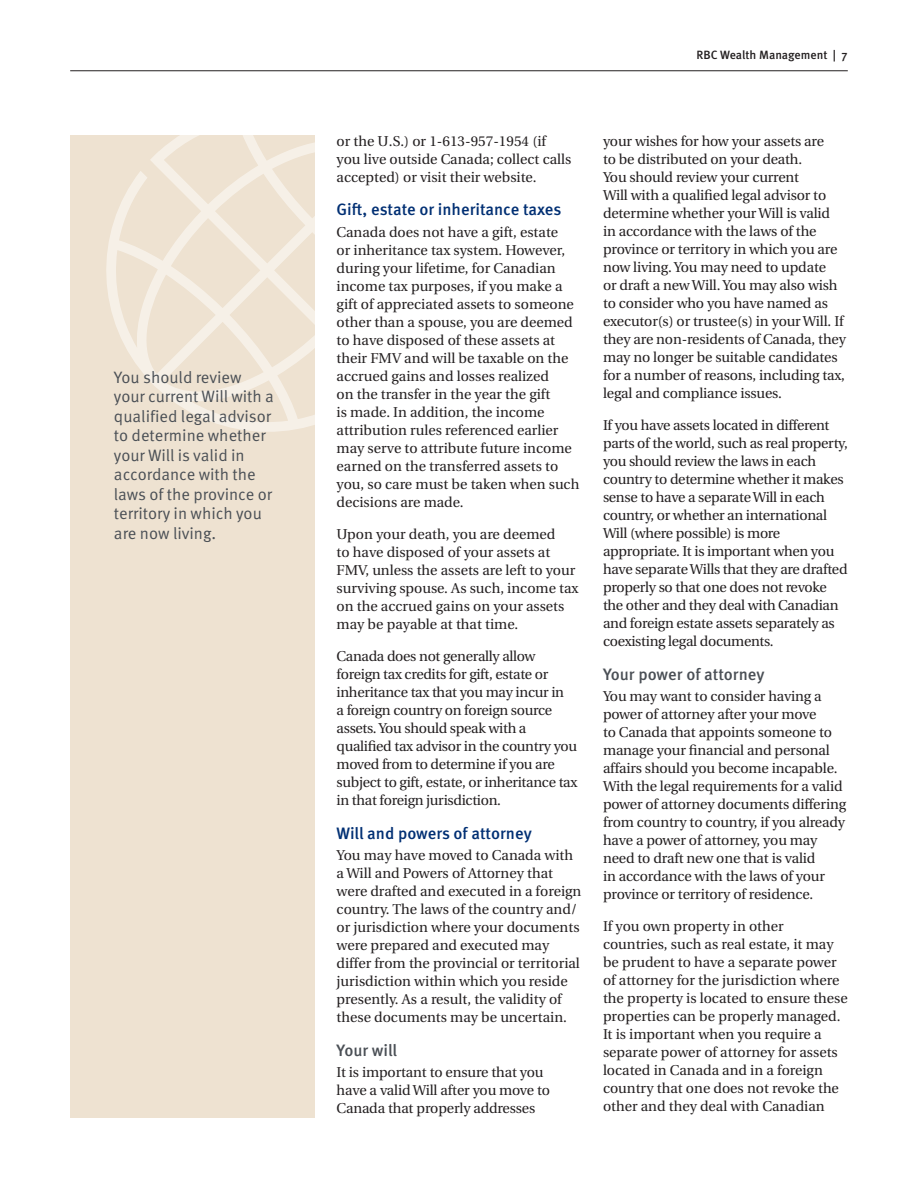
<style>
.page{position:relative;width:918px;height:1188px;background:#fff}
.page>*{position:absolute;margin:0;border:0;box-sizing:border-box;transform-origin:0 0}
._8b_-_callout_grey{font:16.5px/19.5px "Meta OT Norm";color:#4a4f55}
._4-Text_Headline{font:500 16.5px "Meta OT";color:#002f73}
._4-Text_Headline-2{font:500 16.5px "Meta OT";color:#4a4f55}
._5-Body_Copy{font:14.25px/18px "Utopia";letter-spacing:-.01em;color:#231f20}
.t1{font:500 12px "Meta OT";color:#231f20}
</style>
<div class="page">
<hr style="left:70px;top:71px;width:778px;height:1px;background:#231f20">
<div style="left:70px;top:135px;width:245px;height:983px;background:#eee2d1"></div>
<svg style="left:106px;top:135px;width:209px;height:297px"></svg>
<p class="_8b_-_callout_grey" style="left:114px;top:367px;width:161px">You should review your current Will with a qualified legal advisor to determine whether your Will is valid in accordance with the laws of the province or territory in which you are now living.</p>
<p class="t1" style="left:696px;top:47px;width:153px">RBC Wealth Management | 7</p>
<p class="_5-Body_Copy" style="left:337px;top:132px;width:236px">or the U.S.) or 1-613-957-1954 (if you live outside Canada; collect calls accepted) or visit their website.</p>
<p class="_4-Text_Headline" style="left:337px;top:199px;width:226px">Gift, estate or inheritance taxes</p>
<p class="_5-Body_Copy" style="left:337px;top:223px;width:244px">Canada does not have a gift, estate<br>or inheritance tax system. However, during your lifetime, for Canadian income tax purposes, if you make a gift of appreciated assets to someone other than a spouse, you are deemed to have disposed of these assets at their FMV and will be taxable on the accrued gains and losses realized<br>on the transfer in the year the gift<br>is made. In addition, the income attribution rules referenced earlier may serve to attribute future income earned on the transferred assets to you, so care must be taken when such decisions are made.</p>
<p class="_5-Body_Copy" style="left:337px;top:525px;width:243px">Upon your death, you are deemed<br>to have disposed of your assets at FMV, unless the assets are left to your surviving spouse. As such, income tax on the accrued gains on your assets may be payable at that time.</p>
<p class="_5-Body_Copy" style="left:337px;top:648px;width:242px">Canada does not generally allow foreign tax credits for gift, estate or inheritance tax that you may incur in<br>a foreign country on foreign source assets. You should speak with a qualified tax advisor in the country you moved from to determine if you are subject to gift, estate, or inheritance tax in that foreign jurisdiction.</p>
<p class="_4-Text_Headline" style="left:337px;top:823px;width:197px">Will and powers of attorney</p>
<p class="_5-Body_Copy" style="left:337px;top:847px;width:246px">You may have moved to Canada with a Will and Powers of Attorney that were drafted and executed in a foreign country. The laws of the country and/ or jurisdiction where your documents were prepared and executed may differ from the provincial or territorial jurisdiction within which you reside presently. As a result, the validity of these documents may be uncertain.</p>
<p class="_4-Text_Headline-2" style="left:337px;top:1040px;width:62px">Your will</p>
<p class="_5-Body_Copy" style="left:337px;top:1064px;width:215px">It is important to ensure that you have a valid Will after you move to<br>Canada that properly addresses</p>
<p class="_5-Body_Copy" style="left:603px;top:132px;width:244px">your wishes for how your assets are<br>to be distributed on your death.<br>You should review your current<br>Will with a qualified legal advisor to determine whether your Will is valid in accordance with the laws of the province or territory in which you are now living. You may need to update<br>or draft a new Will. You may also wish to consider who you have named as executor(s) or trustee(s) in your Will. If they are non-residents of Canada, they may no longer be suitable candidates for a number of reasons, including tax, legal and compliance issues.</p>
<p class="_5-Body_Copy" style="left:603px;top:416px;width:246px">If you have assets located in different parts of the world, such as real property, you should review the laws in each country to determine whether it makes sense to have a separate Will in each country, or whether an international Will (where possible) is more appropriate. It is important when you have separate Wills that they are drafted properly so that one does not revoke the other and they deal with Canadian and foreign estate assets separately as coexisting legal documents.</p>
<p class="_4-Text_Headline-2" style="left:603px;top:664px;width:163px">Your power of attorney</p>
<p class="_5-Body_Copy" style="left:603px;top:687px;width:245px">You may want to consider having a power of attorney after your move<br>to Canada that appoints someone to manage your financial and personal affairs should you become incapable.<br>With the legal requirements for a valid power of attorney documents differing from country to country, if you already have a power of attorney, you may need to draft new one that is valid<br>in accordance with the laws of your province or territory of residence.</p>
<p class="_5-Body_Copy" style="left:603px;top:918px;width:246px">If you own property in other countries, such as real estate, it may be prudent to have a separate power of attorney for the jurisdiction where the property is located to ensure these properties can be properly managed.<br>It is important when you require a separate power of attorney for assets located in Canada and in a foreign country that one does not revoke the other and they deal with Canadian</p>
</div>
